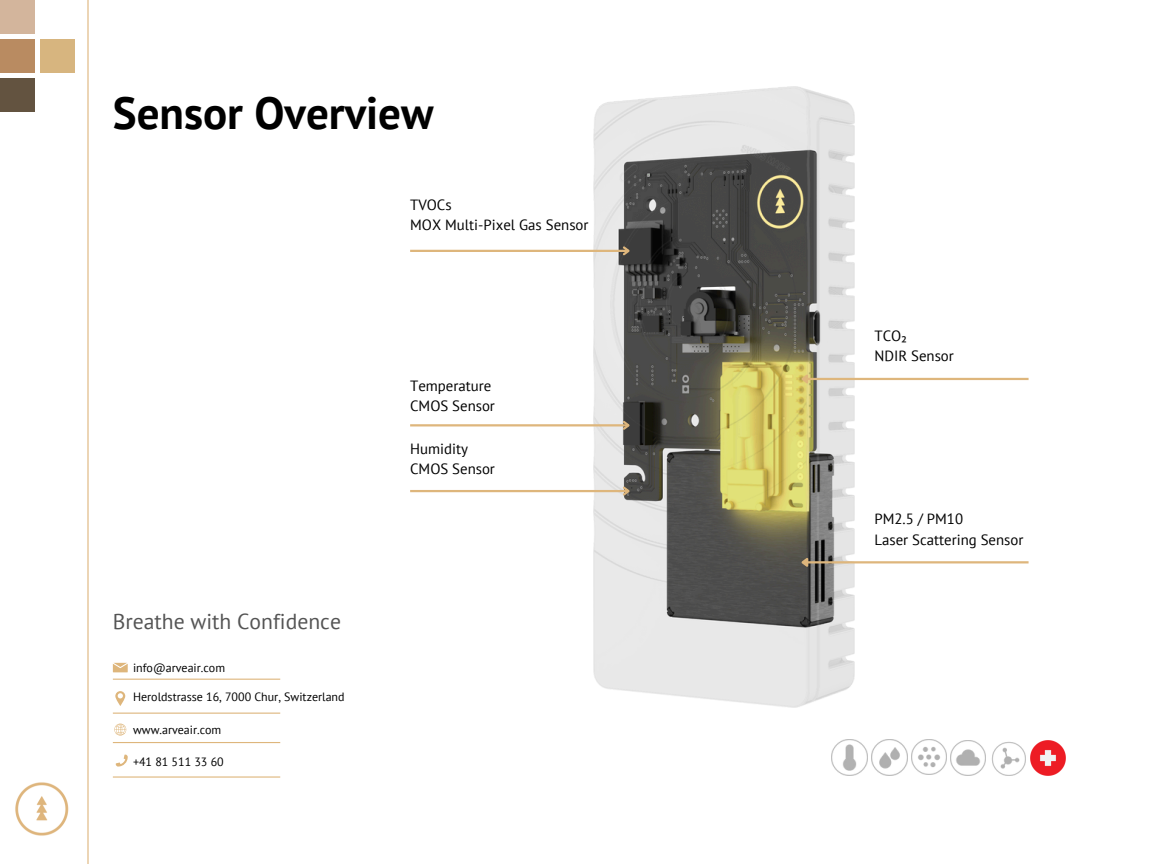
<style>
.page{position:relative;width:1152px;height:864px;background:#fff}
.page>*{position:absolute;margin:0;border:0;box-sizing:border-box;transform-origin:0 0}
.t1{font:700 45px "PT Sans";color:#000}
.t2{font:21.6px "PT Sans";color:#545454}
.t3{font:14.85px/20.2px "PT Sans";color:#000}
.t4{font:12px "PT Sans";color:#000}
</style>
<div class="page">
<hr style="left:87px;top:0;width:2px;height:864px;background:#deb67c">
<div style="left:40px;top:39px;width:34px;height:34px;background:#d7b57f"></div>
<div style="left:0;top:39px;width:35px;height:34px;background:#b98b61"></div>
<div style="left:0;top:0;width:35px;height:34px;background:#d3b59c"></div>
<div style="left:0;top:78px;width:35px;height:34px;background:#635340"></div>
<img style="left:15px;top:782px;width:54px;height:54px">
<img style="left:594px;top:86px;width:261px;height:621px">
<hr style="left:410px;top:250px;width:218px;height:2px;background:#deb67c">
<svg style="left:621px;top:244px;width:11px;height:13px"></svg>
<hr style="left:410px;top:424px;width:218px;height:2px;background:#deb67c">
<svg style="left:621px;top:419px;width:11px;height:13px"></svg>
<hr style="left:410px;top:490px;width:218px;height:2px;background:#deb67c">
<svg style="left:621px;top:485px;width:11px;height:13px"></svg>
<hr style="left:808px;top:378px;width:221px;height:2px;background:#deb67c">
<svg style="left:799px;top:371px;width:11px;height:14px"></svg>
<hr style="left:808px;top:561px;width:221px;height:2px;background:#deb67c">
<svg style="left:799px;top:554px;width:11px;height:15px"></svg>
<hr style="left:113px;top:679px;width:167px;height:1px;background:#deb67c">
<svg style="left:113px;top:663px;width:15px;height:9px"></svg>
<hr style="left:113px;top:713px;width:167px;height:1px;background:#deb67c">
<hr style="left:113px;top:742px;width:167px;height:1px;background:#deb67c">
<hr style="left:113px;top:776px;width:167px;height:2px;background:#deb67c">
<svg style="left:115px;top:691px;width:10px;height:15px"></svg>
<svg style="left:114px;top:724px;width:12px;height:12px"></svg>
<svg style="left:116px;top:755px;width:12px;height:12px"></svg>
<img style="left:992px;top:742px;width:34px;height:34px">
<img style="left:951px;top:740px;width:35px;height:35px">
<img style="left:911px;top:740px;width:35px;height:35px">
<img style="left:1030px;top:740px;width:35px;height:36px">
<img style="left:832px;top:740px;width:36px;height:36px">
<img style="left:872px;top:740px;width:36px;height:36px">
<p class="t1" style="left:113px;top:83px;width:322px">Sensor Overview</p>
<h1 class="t3" style="left:410px;top:194px;width:180px">TVOCs<br>MOX Multi-Pixel Gas Sensor</h1>
<p class="t2" style="left:113px;top:607px;width:230px">Breathe with Confidence</p>
<p class="t4" style="left:133px;top:660px;width:93px">info@arveair.com</p>
<h3 class="t4" style="left:133px;top:689px;width:213px">Heroldstrasse 16, 7000 Chur, Switzerland</h3>
<p class="t4" style="left:133px;top:722px;width:90px">www.arveair.com</p>
<h3 class="t4" style="left:133px;top:754px;width:92px">+41 81 511 33 60</h3>
<p class="t3" style="left:410px;top:375px;width:86px">Temperature<br>CMOS Sensor</p>
<h3 class="t3" style="left:410px;top:439px;width:86px">Humidity<br>CMOS Sensor</h3>
<p class="t3" style="left:874px;top:325px;width:81px">TCO₂<br>NDIR Sensor</p>
<h3 class="t3" style="left:874px;top:509px;width:151px">PM2.5 / PM10<br>Laser Scattering Sensor</h3>
</div>
